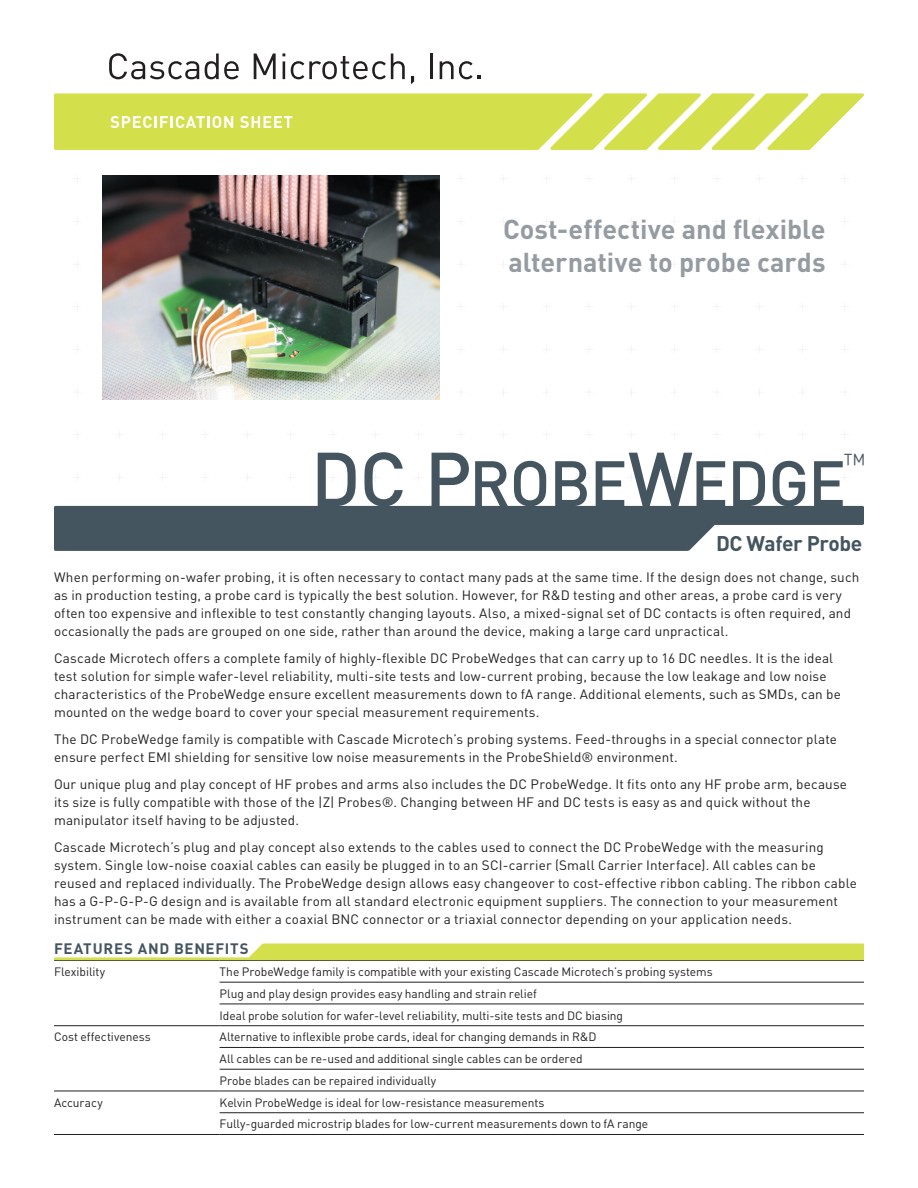
<style>
.page{position:relative;width:918px;height:1188px;background:#fff}
.page>*{position:absolute;margin:0;border:0;box-sizing:border-box;transform-origin:0 0}
.t1{font:500 63px "DIN";letter-spacing:-.02em;color:#45555f}
.t2{font:700 27px/33px "DIN";color:#959ca1}
.t3{font:300 27px "DIN";color:#45555f}
.t4{font:700 21px "DIN";letter-spacing:-.02em;color:#45555f}
.t5{font:700 15px "DIN";letter-spacing:.045em;color:#45555f}
.t6{font:13.5px/18px "DIN";letter-spacing:.01em;color:#231f20}
.t7{font:12px/21.8px "DIN";letter-spacing:-.005em;color:#231f20}
.s1{font-size:75px}
</style>
<div class="page">
<svg style="left:116px;top:474px;width:7px;height:7px"></svg>
<svg style="left:159px;top:474px;width:7px;height:7px"></svg>
<svg style="left:244px;top:474px;width:7px;height:7px"></svg>
<svg style="left:287px;top:474px;width:7px;height:7px"></svg>
<svg style="left:372px;top:474px;width:7px;height:7px"></svg>
<svg style="left:415px;top:474px;width:7px;height:7px"></svg>
<svg style="left:500px;top:474px;width:7px;height:7px"></svg>
<svg style="left:543px;top:474px;width:7px;height:7px"></svg>
<svg style="left:628px;top:474px;width:7px;height:7px"></svg>
<svg style="left:671px;top:474px;width:7px;height:7px"></svg>
<svg style="left:756px;top:474px;width:7px;height:7px"></svg>
<svg style="left:799px;top:474px;width:7px;height:7px"></svg>
<svg style="left:116px;top:431px;width:7px;height:7px"></svg>
<svg style="left:159px;top:431px;width:7px;height:7px"></svg>
<svg style="left:244px;top:431px;width:7px;height:7px"></svg>
<svg style="left:287px;top:431px;width:7px;height:7px"></svg>
<svg style="left:372px;top:431px;width:7px;height:7px"></svg>
<svg style="left:415px;top:431px;width:7px;height:7px"></svg>
<svg style="left:500px;top:431px;width:7px;height:7px"></svg>
<svg style="left:543px;top:431px;width:7px;height:7px"></svg>
<svg style="left:628px;top:431px;width:7px;height:7px"></svg>
<svg style="left:671px;top:431px;width:7px;height:7px"></svg>
<svg style="left:756px;top:431px;width:7px;height:7px"></svg>
<svg style="left:799px;top:431px;width:7px;height:7px"></svg>
<svg style="left:500px;top:346px;width:7px;height:7px"></svg>
<svg style="left:543px;top:346px;width:7px;height:7px"></svg>
<svg style="left:628px;top:346px;width:7px;height:7px"></svg>
<svg style="left:671px;top:346px;width:7px;height:7px"></svg>
<svg style="left:756px;top:346px;width:7px;height:7px"></svg>
<svg style="left:799px;top:346px;width:7px;height:7px"></svg>
<svg style="left:500px;top:303px;width:7px;height:7px"></svg>
<svg style="left:543px;top:303px;width:7px;height:7px"></svg>
<svg style="left:628px;top:303px;width:7px;height:7px"></svg>
<svg style="left:671px;top:303px;width:7px;height:7px"></svg>
<svg style="left:756px;top:303px;width:7px;height:7px"></svg>
<svg style="left:799px;top:303px;width:7px;height:7px"></svg>
<svg style="left:500px;top:218px;width:7px;height:7px"></svg>
<svg style="left:543px;top:218px;width:7px;height:7px"></svg>
<svg style="left:628px;top:218px;width:7px;height:7px"></svg>
<svg style="left:671px;top:218px;width:7px;height:7px"></svg>
<svg style="left:756px;top:218px;width:7px;height:7px"></svg>
<svg style="left:799px;top:218px;width:7px;height:7px"></svg>
<svg style="left:500px;top:175px;width:7px;height:7px"></svg>
<svg style="left:543px;top:175px;width:7px;height:7px"></svg>
<svg style="left:628px;top:175px;width:7px;height:7px"></svg>
<svg style="left:671px;top:175px;width:7px;height:7px"></svg>
<svg style="left:756px;top:175px;width:7px;height:7px"></svg>
<svg style="left:799px;top:175px;width:7px;height:7px"></svg>
<svg style="left:109px;top:53px;width:90px;height:26px"></svg>
<svg style="left:205px;top:54px;width:34px;height:25px"></svg>
<svg style="left:254px;top:54px;width:22px;height:25px"></svg>
<svg style="left:282px;top:53px;width:3px;height:26px"></svg>
<svg style="left:291px;top:54px;width:114px;height:25px"></svg>
<svg style="left:411px;top:76px;width:3px;height:8px"></svg>
<hr style="left:430px;top:54px;width:3px;height:25px;background:#231f20">
<svg style="left:440px;top:61px;width:41px;height:18px"></svg>
<svg style="left:54px;top:506px;width:810px;height:45px"></svg>
<img style="left:103px;top:175px;width:336px;height:224px">
<svg style="left:54px;top:93px;width:810px;height:57px;fill:#d4df4c"></svg>
<svg style="left:110px;top:116px;width:123px;height:12px"></svg>
<svg style="left:240px;top:116px;width:52px;height:12px"></svg>
<hr style="left:220px;top:1069px;width:644px;height:1px;background:#231f20">
<hr style="left:220px;top:1091px;width:644px;height:1px;background:#231f20">
<hr style="left:220px;top:1112px;width:644px;height:1px;background:#231f20">
<hr style="left:54px;top:1134px;width:166px;height:1px;background:#231f20">
<hr style="left:220px;top:1134px;width:644px;height:1px;background:#231f20">
<hr style="left:54px;top:960px;width:166px;height:1px;background:#231f20">
<hr style="left:54px;top:1025px;width:166px;height:1px;background:#231f20">
<hr style="left:220px;top:960px;width:644px;height:1px;background:#231f20">
<hr style="left:220px;top:982px;width:644px;height:1px;background:#231f20">
<hr style="left:220px;top:1004px;width:644px;height:1px;background:#231f20">
<hr style="left:220px;top:1025px;width:644px;height:1px;background:#231f20">
<hr style="left:220px;top:1047px;width:644px;height:1px;background:#231f20">
<hr style="left:54px;top:1091px;width:166px;height:1px;background:#231f20">
<svg style="left:54px;top:943px;width:810px;height:17px"></svg>
<h2 class="t2" style="left:503px;top:212px;width:324px">Cost-effective and flexible alternative to probe cards</h2>
<h1 class="t1" style="left:311px;top:443px;width:537px"><span class="s1">DC P</span>ROBE<span class="s1">W</span>EDGE</h1>
<h2 class="t3" style="left:844px;top:446px;width:23px">™</h2>
<h3 class="t4" style="left:716px;top:530px;width:148px">DC Wafer Probe</h3>
<p class="t6" style="left:54px;top:568px;width:807px">When performing on-wafer probing, it is often necessary to contact many pads at the same time. If the design does not change, such as in production testing, a probe card is typically the best solution. However, for R&amp;D testing and other areas, a probe card is very often too expensive and inflexible to test constantly changing layouts. Also, a mixed-signal set of DC contacts is often required, and occasionally the pads are grouped on one side, rather than around the device, making a large card unpractical.</p>
<p class="t6" style="left:54px;top:649px;width:788px">Cascade Microtech offers a complete family of highly-flexible DC ProbeWedges that can carry up to 16 DC needles. It is the ideal test solution for simple wafer-level reliability, multi-site tests and low-current probing, because the low leakage and low noise characteristics of the ProbeWedge ensure excellent measurements down to fA range. Additional elements, such as SMDs, can be mounted on the wedge board to cover your special measurement requirements.</p>
<p class="t6" style="left:54px;top:730px;width:785px">The DC ProbeWedge family is compatible with Cascade Microtech’s probing systems. Feed-throughs in a special connector plate ensure perfect EMI shielding for sensitive low noise measurements in the ProbeShield® environment.</p>
<p class="t6" style="left:54px;top:775px;width:795px">Our unique plug and play concept of HF probes and arms also includes the DC ProbeWedge. It fits onto any HF probe arm, because its size is fully compatible with those of the |Z| Probes®. Changing between HF and DC tests is easy as and quick without the manipulator itself having to be adjusted.</p>
<p class="t6" style="left:54px;top:838px;width:805px">Cascade Microtech’s plug and play concept also extends to the cables used to connect the DC ProbeWedge with the measuring system. Single low-noise coaxial cables can easily be plugged in to an SCI-carrier (Small Carrier Interface). All cables can be reused and replaced individually. The ProbeWedge design allows easy changeover to cost-effective ribbon cabling. The ribbon cable has a G-P-G-P-G design and is available from all standard electronic equipment suppliers. The connection to your measurement instrument can be made with either a coaxial BNC connector or a triaxial connector depending on your application needs.</p>
<p class="t5" style="left:54px;top:939px;width:196px">FEATURES AND BENEFITS</p>
<p class="t7" style="left:54px;top:961px;width:53px">Flexibility</p>
<p class="t7" style="left:220px;top:961px;width:495px">The ProbeWedge family is compatible with your existing Cascade Microtech’s probing systems<br>Plug and play design provides easy handling and strain relief<br>Ideal probe solution for wafer-level reliability, multi-site tests and DC biasing</p>
<p class="t7" style="left:54px;top:1026px;width:98px">Cost effectiveness</p>
<p class="t7" style="left:220px;top:1026px;width:379px">Alternative to inflexible probe cards, ideal for changing demands in R&amp;D<br>All cables can be re-used and additional single cables can be ordered<br>Probe blades can be repaired individually</p>
<p class="t7" style="left:54px;top:1091px;width:50px">Accuracy</p>
<p class="t7" style="left:220px;top:1091px;width:430px">Kelvin ProbeWedge is ideal for low-resistance measurements<br>Fully-guarded microstrip blades for low-current measurements down to fA range</p>
</div>
